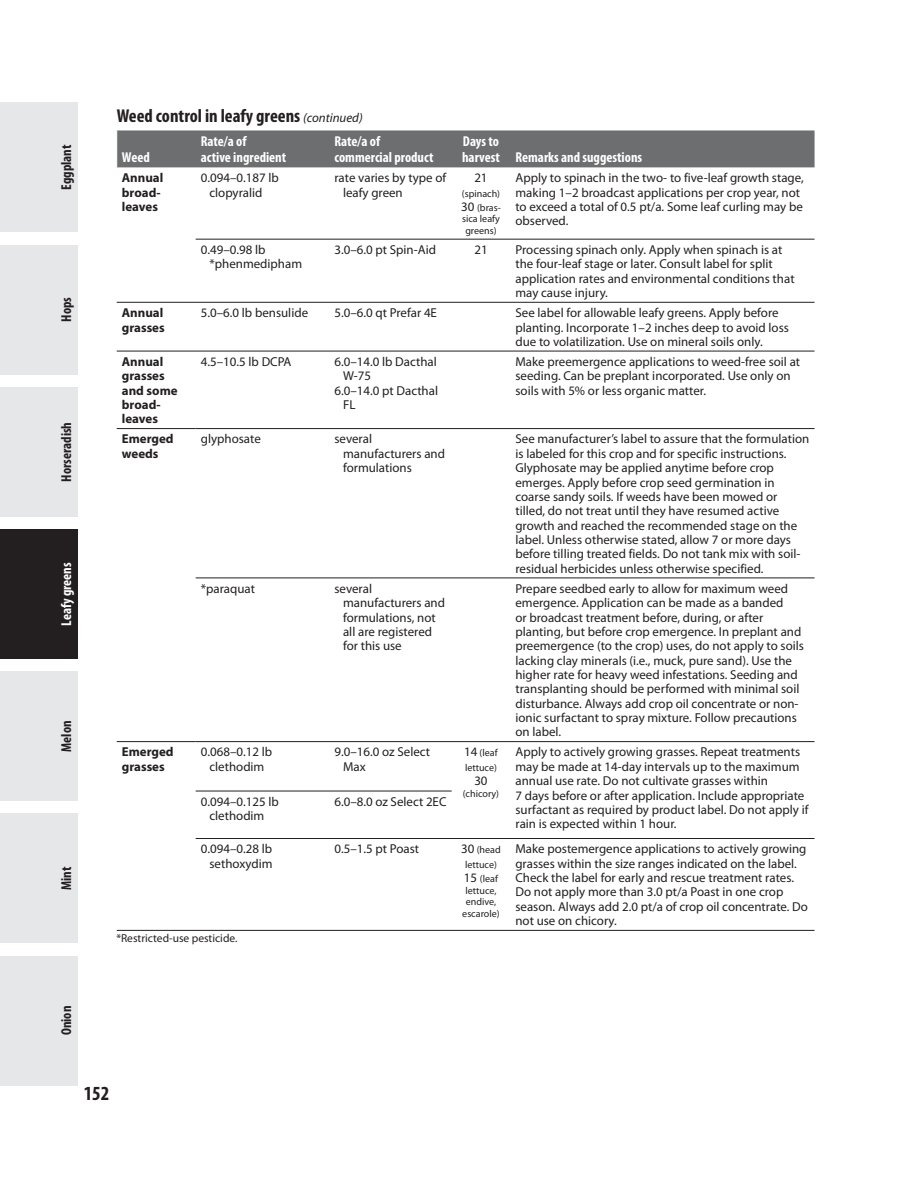
<style>
.page{position:relative;width:918px;height:1188px;background:#fff}
.page>*{position:absolute;margin:0;border:0;box-sizing:border-box;transform-origin:0 0}
.t1{font:700 condensed 20.1px "Myriad Pro";color:#231f20}
.t2{font:700 condensed 18.75px "Myriad Pro";color:#231f20}
.t3{font:700 condensed 14.4px/15.8px "Myriad Pro";color:#fff}
.t4{font:700 condensed 14.4px "Myriad Pro";color:#231f20}
.t5{font:12.9px/14.4px "Myriad Pro";color:#231f20}
.t6{font:700 12.9px/14.4px "Myriad Pro";color:#231f20}
.t7{font:11.55px "Myriad Pro";color:#231f20}
.t8{font:10.05px/14.4px "Myriad Pro";color:#231f20}
.s1{font-weight:400;font-style:italic;font-stretch:normal;font-size:12.9px}
.s2{font-size:12.9px}
</style>
<div class="page">
<div style="left:0;top:956px;width:78px;height:129px;background:#e6e7e8"></div>
<div style="left:0;top:814px;width:78px;height:129px;background:#e6e7e8"></div>
<div style="left:0;top:672px;width:78px;height:129px;background:#e6e7e8"></div>
<div style="left:0;top:529px;width:78px;height:130px;background:#231f20"></div>
<div style="left:0;top:387px;width:78px;height:129px;background:#e6e7e8"></div>
<div style="left:0;top:245px;width:78px;height:129px;background:#e6e7e8"></div>
<div style="left:0;top:103px;width:78px;height:129px;background:#e6e7e8"></div>
<div style="left:117px;top:130px;width:698px;height:37px;background:#6d6e70"></div>
<hr style="left:117px;top:930px;width:698px;height:1px;background:#231f20">
<hr style="left:117px;top:428px;width:79px;height:1px;background:#231f20">
<hr style="left:117px;top:741px;width:79px;height:1px;background:#231f20">
<hr style="left:196px;top:239px;width:619px;height:1px;background:#231f20">
<hr style="left:117px;top:302px;width:698px;height:1px;background:#231f20">
<hr style="left:117px;top:351px;width:698px;height:1px;background:#231f20">
<hr style="left:196px;top:428px;width:619px;height:1px;background:#231f20">
<hr style="left:196px;top:578px;width:619px;height:1px;background:#231f20">
<hr style="left:196px;top:741px;width:619px;height:1px;background:#231f20">
<hr style="left:196px;top:791px;width:256px;height:1px;background:#231f20">
<hr style="left:196px;top:838px;width:619px;height:1px;background:#231f20">
<p class="t4" style="left:61px;top:190px;width:47px;rotate:-90deg">Eggplant</p>
<p class="t4" style="left:61px;top:322px;width:26px;rotate:-90deg">Hops</p>
<p class="t4" style="left:61px;top:482px;width:61px;rotate:-90deg">Horseradish</p>
<p class="t3" style="left:59px;top:626px;width:65px;rotate:-90deg">Leafy greens</p>
<p class="t4" style="left:61px;top:752px;width:33px;rotate:-90deg">Melon</p>
<p class="t4" style="left:61px;top:890px;width:25px;rotate:-90deg">Mint</p>
<h2 class="t2" style="left:117px;top:108px;width:248px">Weed control in leafy greens <span class="s1">(continued)</span></h2>
<p class="t3" style="left:122px;top:151px;width:29px">Weed</p>
<p class="t3" style="left:201px;top:135px;width:87px">Rate/a of<br>active ingredient</p>
<p class="t3" style="left:334px;top:135px;width:101px">Rate/a of commercial product</p>
<p class="t3" style="left:462px;top:135px;width:182px">Days to<br>harvest Remarks and suggestions</p>
<p class="t6" style="left:122px;top:172px;width:43px">Annual broad&shy;leaves</p>
<p class="t5" style="left:201px;top:172px;width:80px;text-align:center">0.094–0.187 lb clopyralid</p>
<p class="t5" style="left:343px;top:172px;width:105px;text-indent:-9px">rate varies by type of leafy green</p>
<p class="t5" style="left:474px;top:172px;width:15px">21</p>
<p class="t8" style="left:461px;top:187px;width:41px">(spinach)<br><span class="s2">30</span> (bras-</p>
<p class="t8" style="left:462px;top:214px;width:39px;line-height:11.6px;text-align:center">sica leafy greens)</p>
<p class="t5" style="left:515px;top:172px;width:290px">Apply to spinach in the two- to five-leaf growth stage, making 1–2 broadcast applications per crop year, not to exceed a total of 0.5 pt/a. Some leaf curling may be observed.</p>
<p class="t5" style="left:209px;top:243px;width:94px;text-indent:-9px">0.49–0.98 lb *phenmedipham</p>
<p class="t5" style="left:334px;top:243px;width:103px">3.0–6.0 pt Spin-Aid</p>
<p class="t5" style="left:474px;top:243px;width:15px">21</p>
<p class="t5" style="left:515px;top:243px;width:281px">Processing spinach only. Apply when spinach is at the four-leaf stage or later. Consult label for split application rates and environmental conditions that may cause injury.</p>
<p class="t6" style="left:122px;top:307px;width:44px">Annual grasses</p>
<p class="t5" style="left:201px;top:306px;width:109px">5.0–6.0 lb bensulide</p>
<p class="t5" style="left:334px;top:306px;width:104px">5.0–6.0 qt Prefar 4E</p>
<p class="t5" style="left:515px;top:306px;width:275px">See label for allowable leafy greens. Apply before planting. Incorporate 1–2 inches deep to avoid loss due to volatilization. Use on mineral soils only.</p>
<p class="t6" style="left:122px;top:355px;width:57px">Annual grasses and some broad&shy;leaves</p>
<p class="t5" style="left:201px;top:355px;width:92px">4.5–10.5 lb DCPA</p>
<p class="t5" style="left:334px;top:355px;width:104px">6.0–14.0 lb Dacthal</p>
<p class="t5" style="left:515px;top:355px;width:286px">Make preemergence applications to weed-free soil at seeding. Can be preplant incorporated. Use only on soils with 5% or less organic matter.</p>
<p class="t5" style="left:343px;top:370px;width:29px">W-75</p>
<p class="t5" style="left:334px;top:384px;width:105px">6.0–14.0 pt Dacthal</p>
<p class="t5" style="left:343px;top:398px;width:14px">FL</p>
<p class="t6" style="left:122px;top:433px;width:53px">Emerged weeds</p>
<p class="t5" style="left:201px;top:433px;width:61px">glyphosate</p>
<p class="t5" style="left:343px;top:433px;width:104px;text-indent:-9px">several manufacturers and formulations</p>
<p class="t5" style="left:515px;top:433px;width:295px">See manufacturer’s label to assure that the formulation is labeled for this crop and for specific instructions.<br>Glyphosate may be applied anytime before crop emerges. Apply before crop seed germination in coarse sandy soils. If weeds have been mowed or tilled, do not treat until they have resumed active growth and reached the recommended stage on the label. Unless otherwise stated, allow 7 or more days before tilling treated fields. Do not tank mix with soil&shy;residual herbicides unless otherwise specified.</p>
<p class="t5" style="left:201px;top:582px;width:56px">*paraquat</p>
<p class="t5" style="left:343px;top:582px;width:104px;text-indent:-9px">several manufacturers and formulations, not all are registered for this use</p>
<p class="t5" style="left:515px;top:582px;width:290px">Prepare seedbed early to allow for maximum weed emergence. Application can be made as a banded<br>or broadcast treatment before, during, or after planting, but before crop emergence. In preplant and preemergence (to the crop) uses, do not apply to soils lacking clay minerals (i.e., muck, pure sand). Use the higher rate for heavy weed infestations. Seeding and transplanting should be performed with minimal soil disturbance. Always add crop oil concentrate or non&shy;ionic surfactant to spray mixture. Follow precautions on label.</p>
<p class="t6" style="left:122px;top:746px;width:53px">Emerged grasses</p>
<p class="t5" style="left:201px;top:746px;width:73px;text-align:center">0.068–0.12 lb clethodim</p>
<p class="t5" style="left:343px;top:746px;width:89px;text-indent:-9px">9.0–16.0 oz Select<br>Max</p>
<p class="t8" style="left:464px;top:747px;width:35px"><span class="s2">14</span> (leaf lettuce)</p>
<p class="t5" style="left:474px;top:775px;width:15px">30</p>
<p class="t8" style="left:463px;top:787px;width:38px">(chicory)</p>
<p class="t5" style="left:515px;top:746px;width:295px">Apply to actively growing grasses. Repeat treatments may be made at 14-day intervals up to the maximum annual use rate. Do not cultivate grasses within<br>7 days before or after application. Include appropriate surfactant as required by product label. Do not apply if rain is expected within 1 hour.</p>
<p class="t5" style="left:201px;top:795px;width:80px;text-align:center">0.094–0.125 lb clethodim</p>
<p class="t5" style="left:334px;top:795px;width:114px">6.0–8.0 oz Select 2EC</p>
<p class="t5" style="left:201px;top:843px;width:73px;text-align:right">0.094–0.28 lb sethoxydim</p>
<p class="t5" style="left:334px;top:843px;width:86px">0.5–1.5 pt Poast</p>
<p class="t8" style="left:461px;top:843px;width:41px"><span class="s2">30</span> (head lettuce)<br><span class="s2">15</span> (leaf</p>
<p class="t8" style="left:462px;top:885px;width:39px;line-height:11.6px;text-align:center">lettuce, endive, escarole)</p>
<p class="t5" style="left:515px;top:843px;width:294px">Make postemergence applications to actively growing grasses within the size ranges indicated on the label.<br>Check the label for early and rescue treatment rates.<br>Do not apply more than 3.0 pt/a Poast in one crop season. Always add 2.0 pt/a of crop oil concentrate. Do not use on chicory.</p>
<p class="t7" style="left:116px;top:934px;width:123px">*Restricted-use pesticide.</p>
<p class="t4" style="left:61px;top:1035px;width:31px;rotate:-90deg">Onion</p>
<h1 class="t1" style="left:84px;top:1086px;width:27px">152</h1>
</div>
